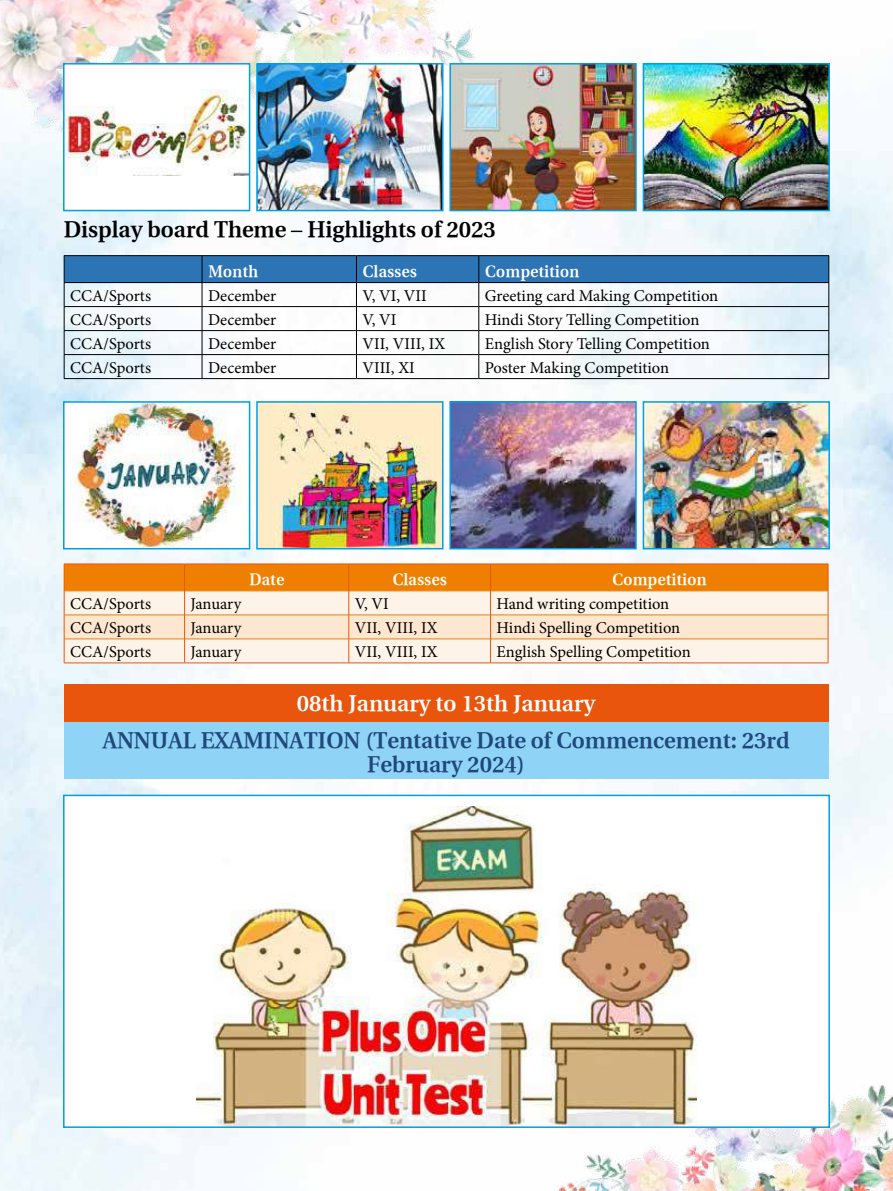
<style>
.page{position:relative;width:893px;height:1191px;background:#fff}
.page>*{position:absolute;margin:0;border:0;box-sizing:border-box;transform-origin:0 0}
.t1{font:600 22.5px/24.3px "Utopia";color:#1f487c;text-align:center}
.t2{font:600 22.5px "Utopia";color:#000}
.t3{font:600 22.5px "Utopia";color:#fff}
.t4{font:16.5px "Minion Pro";color:#000}
.t5{font:700 16.5px "Utopia";color:#fff}
</style>
<div class="page">
<img style="left:0;top:0;width:893px;height:1191px">
<div style="left:64px;top:64px;width:186px;height:146px;background:#fff"></div>
<img style="left:66px;top:90px;width:181px;height:86px">
<div style="left:63px;top:63px;width:187px;height:148px;border:2px solid #009ee3"></div>
<div style="left:64px;top:402px;width:186px;height:147px;background:#fff"></div>
<img style="left:72px;top:404px;width:170px;height:142px">
<div style="left:63px;top:401px;width:187px;height:148px;border:2px solid #009ee3"></div>
<img style="left:259px;top:66px;width:181px;height:142px">
<div style="left:256px;top:63px;width:187px;height:148px;border:2px solid #009ee3"></div>
<img style="left:259px;top:404px;width:181px;height:142px">
<div style="left:256px;top:401px;width:187px;height:148px;border:2px solid #009ee3"></div>
<img style="left:452px;top:66px;width:182px;height:142px">
<div style="left:449px;top:63px;width:188px;height:148px;border:2px solid #009ee3"></div>
<img style="left:452px;top:404px;width:182px;height:142px">
<div style="left:449px;top:401px;width:188px;height:148px;border:2px solid #009ee3"></div>
<img style="left:646px;top:66px;width:181px;height:142px">
<div style="left:643px;top:63px;width:187px;height:148px;border:2px solid #009ee3"></div>
<img style="left:646px;top:404px;width:181px;height:142px">
<div style="left:643px;top:401px;width:187px;height:148px;border:2px solid #009ee3"></div>
<hr style="left:64px;top:255px;width:138px;height:1px;background:#000">
<hr style="left:202px;top:255px;width:154px;height:1px;background:#000">
<hr style="left:356px;top:255px;width:123px;height:1px;background:#000">
<hr style="left:479px;top:255px;width:350px;height:1px;background:#000">
<svg style="left:64px;top:256px;width:765px;height:122px"></svg>
<hr style="left:64px;top:378px;width:138px;height:1px;background:#000">
<hr style="left:202px;top:378px;width:154px;height:1px;background:#000">
<hr style="left:356px;top:378px;width:123px;height:1px;background:#000">
<hr style="left:479px;top:378px;width:350px;height:1px;background:#000">
<hr style="left:64px;top:563px;width:121px;height:1px;background:#e9550d">
<hr style="left:185px;top:563px;width:164px;height:1px;background:#e9550d">
<hr style="left:349px;top:563px;width:142px;height:1px;background:#e9550d">
<hr style="left:491px;top:563px;width:337px;height:1px;background:#e9550d">
<svg style="left:64px;top:564px;width:765px;height:98px;background:#f9cc9c"></svg>
<hr style="left:64px;top:662px;width:121px;height:1px;background:#e9550d">
<hr style="left:185px;top:662px;width:164px;height:1px;background:#e9550d">
<hr style="left:349px;top:662px;width:142px;height:1px;background:#e9550d">
<hr style="left:491px;top:662px;width:337px;height:1px;background:#e9550d">
<div style="left:64px;top:684px;width:764px;height:37px;background:#e9550d"></div>
<div style="left:64px;top:721px;width:764px;height:57px;background:#8fd3f6"></div>
<div style="left:64px;top:795px;width:765px;height:332px;background:#fff"></div>
<img style="left:197px;top:807px;width:499px;height:318px">
<div style="left:63px;top:794px;width:767px;height:334px;border:2px solid #009ee3"></div>
<h1 class="t2" style="left:64px;top:217px;width:434px">Display board Theme – Highlights of 2023</h1>
<p class="t5" style="left:208px;top:262px;width:52px">Month</p>
<p class="t5" style="left:362px;top:262px;width:56px">Classes</p>
<p class="t5" style="left:485px;top:262px;width:96px">Competition</p>
<p class="t4" style="left:70px;top:284px;width:82px">CCA/Sports</p>
<p class="t4" style="left:208px;top:284px;width:70px">December</p>
<p class="t4" style="left:362px;top:284px;width:66px">V, VI, VII</p>
<p class="t4" style="left:485px;top:284px;width:235px">Greeting card Making Competition</p>
<p class="t4" style="left:70px;top:308px;width:82px">CCA/Sports</p>
<p class="t4" style="left:208px;top:308px;width:70px">December</p>
<p class="t4" style="left:362px;top:308px;width:35px">V, VI</p>
<p class="t4" style="left:485px;top:308px;width:216px">Hindi Story Telling Competition</p>
<p class="t4" style="left:70px;top:332px;width:82px">CCA/Sports</p>
<p class="t4" style="left:208px;top:332px;width:70px">December</p>
<p class="t4" style="left:362px;top:332px;width:84px">VII, VIII, IX</p>
<p class="t4" style="left:485px;top:332px;width:227px">English Story Telling Competition</p>
<p class="t4" style="left:70px;top:356px;width:82px">CCA/Sports</p>
<p class="t4" style="left:208px;top:356px;width:70px">December</p>
<p class="t4" style="left:362px;top:356px;width:54px">VIII, XI</p>
<p class="t4" style="left:485px;top:356px;width:186px">Poster Making Competition</p>
<p class="t5" style="left:249px;top:570px;width:37px">Date</p>
<p class="t5" style="left:392px;top:570px;width:56px">Classes</p>
<p class="t5" style="left:612px;top:570px;width:96px">Competition</p>
<p class="t4" style="left:70px;top:592px;width:82px">CCA/Sports</p>
<p class="t4" style="left:191px;top:592px;width:52px">January</p>
<p class="t4" style="left:355px;top:592px;width:35px">V, VI</p>
<p class="t4" style="left:497px;top:592px;width:174px">Hand writing competition</p>
<p class="t4" style="left:70px;top:616px;width:82px">CCA/Sports</p>
<p class="t4" style="left:191px;top:616px;width:52px">January</p>
<p class="t4" style="left:355px;top:616px;width:84px">VII, VIII, IX</p>
<p class="t4" style="left:497px;top:616px;width:185px">Hindi Spelling Competition</p>
<p class="t4" style="left:70px;top:640px;width:82px">CCA/Sports</p>
<p class="t4" style="left:191px;top:640px;width:52px">January</p>
<p class="t4" style="left:355px;top:640px;width:84px">VII, VIII, IX</p>
<p class="t4" style="left:497px;top:640px;width:196px">English Spelling Competition</p>
<h1 class="t3" style="left:297px;top:690px;width:300px">08th January to 13th January</h1>
<h1 class="t1" style="left:103px;top:728px;width:688px">ANNUAL EXAMINATION (Tentative Date of Commencement: 23rd<br>February 2024)</h1>
</div>
